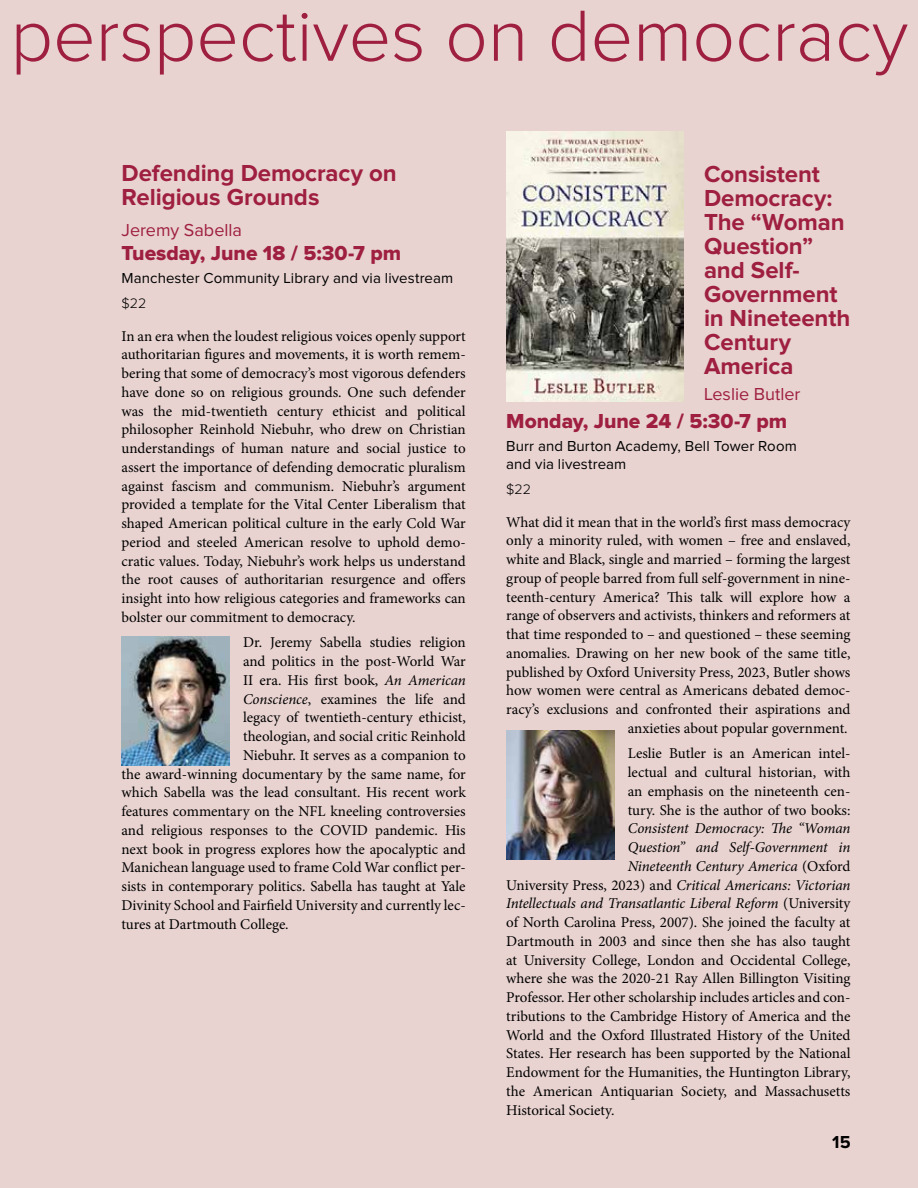
<style>
.page{position:relative;width:918px;height:1188px;background:#e8d3d0}
.page>*{position:absolute;margin:0;border:0;box-sizing:border-box;transform-origin:0 0}
.t1{font:300 75px "Proxima Nova";color:#9f1f41}
.t2{font:700 24px/24px "Proxima Nova";letter-spacing:-.005em;color:#9f1f41}
.t3{font:21px "Proxima Nova Extrabld";color:#9f1f41}
.t4{font:18px "Proxima Nova";color:#9f1f41}
.t5{font:700 18px "Proxima Nova";color:#000}
.t6{font:15px/18.8px "Minion Pro";color:#000;text-align:justify}
.t7{font:italic 15px "Minion Pro";letter-spacing:-.005em;color:#000}
.t8{font:15px/18px "Proxima Nova";letter-spacing:.005em;color:#000}
.t9{font:300 14.25px "Proxima Nova";color:#000}
.s1{font-style:italic}
.s2{font-style:normal}
</style>
<div class="page">
<img style="left:122px;top:637px;width:108px;height:129px">
<img style="left:506px;top:132px;width:178px;height:270px">
<img style="left:506px;top:730px;width:108px;height:129px">
<h1 class="t1" style="left:11px;top:-6px;width:899px">perspectives on democracy</h1>
<h2 class="t2" style="left:122px;top:162px;width:277px">Defending Democracy on<br>Religious Grounds</h2>
<p class="t4" style="left:122px;top:220px;width:122px">Jeremy Sabella</p>
<h3 class="t3" style="left:122px;top:241px;width:281px">Tuesday, June 18 / 5:30-7 pm</h3>
<p class="t8" style="left:122px;top:269px;width:333px">Manchester Community Library and via livestream</p>
<p class="t9" style="left:122px;top:296px;width:26px">$22</p>
<p class="t6" style="left:122px;top:327px;width:346px">In an era when the loudest religious voices openly support authoritarian figures and movements, it is worth remem&shy;bering that some of democracy’s most vigorous defenders have done so on religious grounds. One such defender was the mid-twentieth century ethicist and political philosopher Reinhold Niebuhr, who drew on Christian understandings of human nature and social justice to assert the importance of defending democratic pluralism against fascism and communism. Niebuhr’s argument provided a template for the Vital Center Liberalism that shaped American political culture in the early Cold War period and steeled American resolve to uphold demo&shy;cratic values. Today, Niebuhr’s work helps us understand the root causes of authoritarian resurgence and offers insight into how religious categories and frameworks can bolster our commitment to democracy.</p>
<p class="t6" style="left:243px;top:633px;width:224px">Dr. Jeremy Sabella studies religion</p>
<p class="t6" style="left:243px;top:652px;width:224px">and politics in the post-World War</p>
<p class="t6" style="left:243px;top:671px;width:224px">II era. His first book, <span class="s1">An American</span></p>
<p class="t6" style="left:243px;top:690px;width:224px"><span class="s1">Conscience</span>, examines the life and</p>
<p class="t6" style="left:243px;top:708px;width:224px">legacy of twentieth-century ethicist,</p>
<p class="t6" style="left:243px;top:727px;width:224px">theologian, and social critic Reinhold</p>
<p class="t6" style="left:243px;top:746px;width:224px">Niebuhr. It serves as a companion to</p>
<p class="t6" style="left:122px;top:765px;width:346px">the award-winning documentary by the same name, for</p>
<p class="t6" style="left:122px;top:783px;width:346px">which Sabella was the lead consultant. His recent work</p>
<p class="t6" style="left:122px;top:802px;width:346px">features commentary on the NFL kneeling controversies</p>
<p class="t6" style="left:122px;top:821px;width:346px">and religious responses to the COVID pandemic. His</p>
<p class="t6" style="left:122px;top:840px;width:346px">next book in progress explores how the apocalyptic and</p>
<p class="t6" style="left:122px;top:858px;width:346px">Manichean language used to frame Cold War conflict per-</p>
<p class="t6" style="left:122px;top:877px;width:346px">sists in contemporary politics. Sabella has taught at Yale</p>
<p class="t6" style="left:122px;top:896px;width:346px">Divinity School and Fairfield University and currently lec-</p>
<p class="t6" style="left:122px;top:915px;width:169px">tures at Dartmouth College.</p>
<h2 class="t2" style="left:704px;top:162px;width:148px">Consistent<br>Democracy:<br>The “Woman<br>Question” and Self-<br>Government in Nineteenth<br>Century<br>America</h2>
<p class="t4" style="left:704px;top:384px;width:98px">Leslie Butler</p>
<h3 class="t3" style="left:506px;top:409px;width:282px">Monday, June 24 / 5:30-7 pm</h3>
<p class="t8" style="left:506px;top:437px;width:292px">Burr and Burton Academy, Bell Tower Room and via livestream</p>
<p class="t9" style="left:506px;top:482px;width:26px">$22</p>
<p class="t6" style="left:506px;top:512px;width:346px;text-align:right">What did it mean that in the world’s first mass democracy only a minority ruled, with women – free and enslaved, white and Black, single and married – forming the largest group of people barred from full self-government in nine&shy;teenth-century America? This talk will explore how a range of observers and activists, thinkers and reformers at that time responded to – and questioned – these seeming anomalies. Drawing on her new book of the same title, published by Oxford University Press, 2023, Butler shows how women were central as Americans debated democ&shy;racy’s exclusions and confronted their aspirations and anxieties about popular government.</p>
<p class="t6" style="left:628px;top:744px;width:224px">Leslie Butler is an American intel&shy;lectual and cultural historian, with an emphasis on the nineteenth cen&shy;tury. She is the author of two books:</p>
<p class="t7" style="left:628px;top:818px;width:224px">Consistent Democracy: The “Woman</p>
<p class="t7" style="left:628px;top:837px;width:224px">Question” and Self-Government in</p>
<p class="t7" style="left:628px;top:856px;width:224px">Nineteenth Century America <span class="s2">(Oxford</span></p>
<p class="t7" style="left:506px;top:875px;width:346px"><span class="s2">University Press, 2023) and</span> Critical Americans: Victorian</p>
<p class="t7" style="left:506px;top:893px;width:346px">Intellectuals and Transatlantic Liberal Reform <span class="s2">(University</span></p>
<p class="t6" style="left:506px;top:913px;width:346px">of North Carolina Press, 2007). She joined the faculty at</p>
<p class="t6" style="left:506px;top:932px;width:346px">Dartmouth in 2003 and since then she has also taught</p>
<p class="t6" style="left:506px;top:950px;width:346px">at University College, London and Occidental College,</p>
<p class="t6" style="left:506px;top:969px;width:346px">where she was the 2020-21 Ray Allen Billington Visiting</p>
<p class="t6" style="left:506px;top:988px;width:346px">Professor. Her other scholarship includes articles and con-</p>
<p class="t6" style="left:506px;top:1007px;width:346px">tributions to the Cambridge History of America and the</p>
<p class="t6" style="left:506px;top:1025px;width:346px">World and the Oxford Illustrated History of the United</p>
<p class="t6" style="left:506px;top:1044px;width:346px">States. Her research has been supported by the National</p>
<p class="t6" style="left:506px;top:1063px;width:346px">Endowment for the Humanities, the Huntington Library,</p>
<p class="t6" style="left:506px;top:1082px;width:346px">the American Antiquarian Society, and Massachusetts</p>
<p class="t6" style="left:506px;top:1100px;width:110px">Historical Society.</p>
<p class="t5" style="left:832px;top:1132px;width:20px">15</p>
</div>
